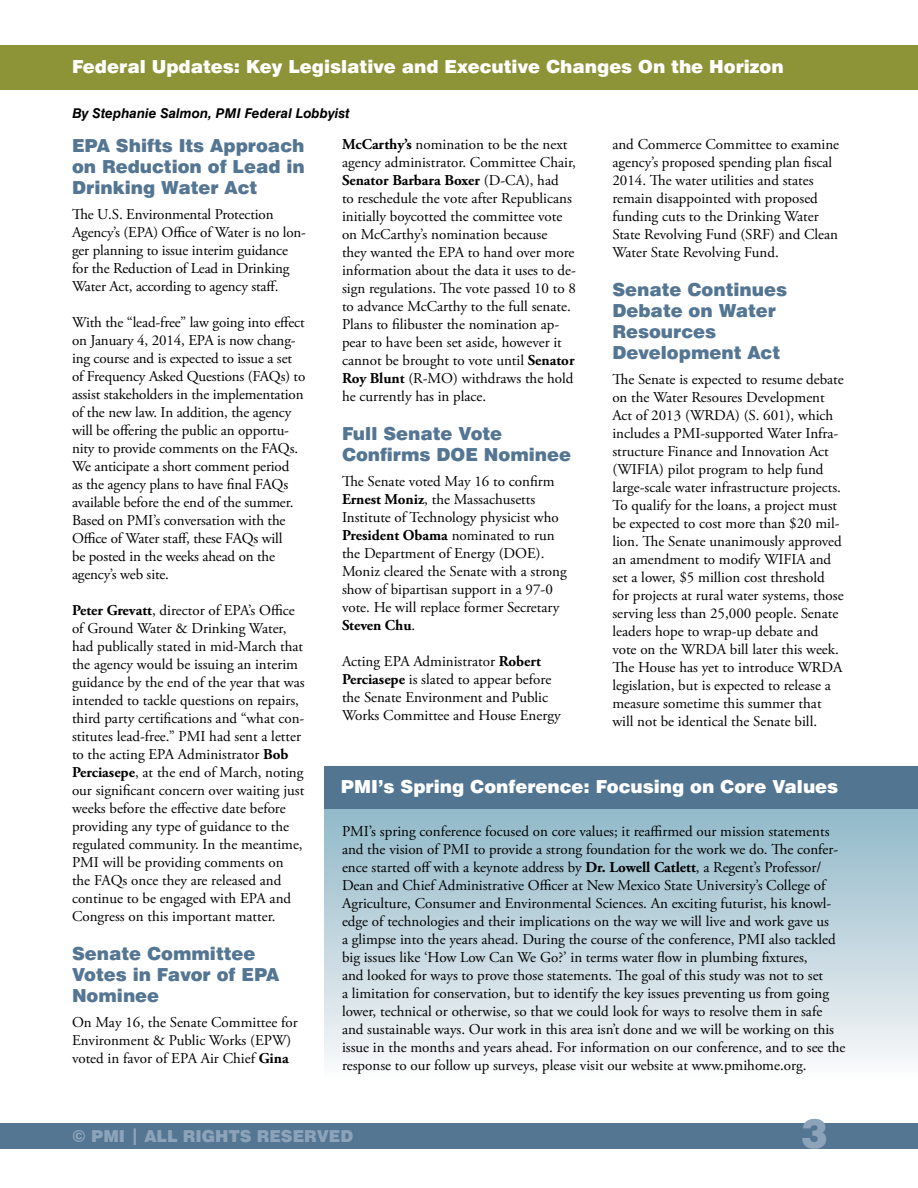
<style>
.page{position:relative;width:918px;height:1188px;background:#fff}
.page>*{position:absolute;margin:0;border:0;box-sizing:border-box;transform-origin:0 0}
.t1{font:900 40.5px "Swiss 721 BT";color:#8da3ba}
.t2{font:900 18px/21px "Swiss 721 BT";color:#547693;text-align:justify}
.t3{font:900 18px "Swiss 721 BT";color:#fff}
.t4{font:900 16.5px "Swiss 721 BT";color:#8da3ba}
.t5{font:15px/18px "Adobe Garamond Pro";color:#000}
.t6{font:italic 700 13.5px "Swiss 721 BT";color:#000}
.s1{font-weight:700}
</style>
<div class="page">
<div style="left:0;top:45px;width:918px;height:45px;background:#8d9438"></div>
<div style="left:0;top:1123px;width:918px;height:25px;background:#547693"></div>
<div style="left:324px;top:800px;width:594px;height:280px;background:linear-gradient(to bottom,#8db5c6,#faf9fa)"></div>
<div style="left:324px;top:766px;width:594px;height:43px;background:#527692"></div>
<p class="t3" style="left:72px;top:56px;width:713px">Federal Updates: Key Legislative and Executive Changes On the Horizon</p>
<p class="t6" style="left:72px;top:105px;width:279px">By Stephanie Salmon, PMI Federal Lobbyist</p>
<p class="t5" style="left:342px;top:136px;width:235px"><span class="s1">McCarthy’s</span> nomination to be the next agency administrator. Committee Chair, <span class="s1">Senator Barbara Boxer</span> (D-CA), had<br>to reschedule the vote after Republicans initially boycotted the committee vote on McCarthy’s nomination because<br>they wanted the EPA to hand over more information about the data it uses to de&shy;sign regulations. The vote passed 10 to 8 to advance McCarthy to the full senate.<br>Plans to filibuster the nomination ap&shy;pear to have been set aside, however it cannot be brought to vote until <span class="s1">Senator Roy Blunt</span> (R-MO) withdraws the hold he currently has in place.</p>
<p class="t2" style="left:342px;top:423px;width:162px">Full Senate Vote<br>Confirms DOE</p>
<p class="t5" style="left:612px;top:136px;width:228px">and Commerce Committee to examine agency’s proposed spending plan fiscal 2014. The water utilities and states remain disappointed with proposed funding cuts to the Drinking Water State Revolving Fund (SRF) and Clean Water State Revolving Fund.</p>
<p class="t2" style="left:612px;top:279px;width:176px;text-align:left">Senate Continues<br>Debate on Water<br>Resources<br>Development Act</p>
<p class="t5" style="left:612px;top:370px;width:233px">The Senate is expected to resume debate on the Water Resoures Development Act of 2013 (WRDA) (S. 601), which includes a PMI-supported Water Infra&shy;structure Finance and Innovation Act (WIFIA) pilot program to help fund large-scale water infrastructure projects.<br>To qualify for the loans, a project must be expected to cost more than $20 mil&shy;lion. The Senate unanimously approved an amendment to modify WIFIA and set a lower, $5 million cost threshold for projects at rural water systems, those serving less than 25,000 people. Senate leaders hope to wrap-up debate and vote on the WRDA bill later this week.<br>The House has yet to introduce WRDA legislation, but is expected to release a measure sometime this summer that will not be identical the Senate bill.</p>
<p class="t2" style="left:72px;top:135px;width:234px;text-indent:44px">Shifts Its Approach on Reduction of Lead in Drinking Water Act</p>
<p class="t5" style="left:72px;top:206px;width:236px">The U.S. Environmental Protection Agency’s (EPA) Office of Water is no lon&shy;ger planning to issue interim guidance for the Reduction of Lead in Drinking Water Act, according to agency staff.</p>
<p class="t5" style="left:72px;top:314px;width:235px">With the “lead-free” law going into effect on January 4, 2014, EPA is now chang&shy;ing course and is expected to issue a set of Frequency Asked Questions (FAQs) to assist stakeholders in the implementation of the new law. In addition, the agency will be offering the public an opportu&shy;nity to provide comments on the FAQs.<br>We anticipate a short comment period<br>as the agency plans to have final FAQs available before the end of the summer.<br>Based on PMI’s conversation with the Office of Water staff, these FAQs will<br>be posted in the weeks ahead on the agency’s web site.</p>
<p class="t5" style="left:72px;top:602px;width:234px"><span class="s1">Peter Grevatt</span>, director of EPA’s Office of Ground Water &amp; Drinking Water, had publically stated in mid-March that the agency would be issuing an interim guidance by the end of the year that was intended to tackle questions on repairs, third party certifications and “what con&shy;stitutes lead-free.” PMI had sent a letter to the acting EPA Administrator <span class="s1">Bob Perciasepe</span>, at the end of March, noting our significant concern over waiting just weeks before the effective date before providing any type of guidance to the regulated community. In the meantime, PMI will be providing comments on the FAQs once they are released and continue to be engaged with EPA and Congress on this important matter.</p>
<p class="t2" style="left:72px;top:943px;width:185px">Senate Committee Votes in Favor of EPA Nominee</p>
<p class="t5" style="left:72px;top:1014px;width:227px">On May 16, the Senate Committee for<br>Environment &amp; Public Works (EPW) voted in favor of EPA Air Chief <span class="s1">Gina</span></p>
<p class="t2" style="left:72px;top:135px;width:14px">EPA</p>
<p class="t2" style="left:484px;top:444px;width:89px">Nominee</p>
<p class="t5" style="left:342px;top:472px;width:226px">The Senate voted May 16 to confirm<br><span class="s1">Ernest Moniz</span>, the Massachusetts<br>Institute of Technology physicist who<br><span class="s1">President Obama</span> nominated to run the Department of Energy (DOE).<br>Moniz cleared the Senate with a strong show of bipartisan support in a 97-0 vote. He will replace former Secretary<br><span class="s1">Steven Chu</span>.</p>
<p class="t5" style="left:342px;top:652px;width:220px">Acting EPA Administrator <span class="s1">Robert Perciasepe</span> is slated to appear before the Senate Environment and Public Works Committee and House Energy</p>
<p class="t3" style="left:341px;top:775px;width:13px">PMI</p>
<p class="t3" style="left:378px;top:775px;width:462px">’s Spring Conference: Focusing on Core Values</p>
<p class="t5" style="left:342px;top:823px;width:505px">PMI’s spring conference focused on core values; it reaffirmed our mission statements and the vision of PMI to provide a strong foundation for the work we do. The confer&shy;ence started off with a keynote address by <span class="s1">Dr. Lowell Catlett</span>, a Regent’s Professor/ Dean and Chief Administrative Officer at New Mexico State University’s College of Agriculture, Consumer and Environmental Sciences. An exciting futurist, his knowl&shy;edge of technologies and their implications on the way we will live and work gave us<br>a glimpse into the years ahead. During the course of the conference, PMI also tackled big issues like ‘How Low Can We Go?’ in terms water flow in plumbing fixtures,<br>and looked for ways to prove those statements. The goal of this study was not to set<br>a limitation for conservation, but to identify the key issues preventing us from going lower, technical or otherwise, so that we could look for ways to resolve them in safe and sustainable ways. Our work in this area isn’t done and we will be working on this issue in the months and years ahead. For information on our conference, and to see the response to our follow up surveys, please visit our website at www.pmihome.org.</p>
<p class="t4" style="left:72px;top:1126px;width:283px">© PMI | All rights reserved</p>
<h1 class="t1" style="left:801px;top:1109px;width:28px">3</h1>
</div>
